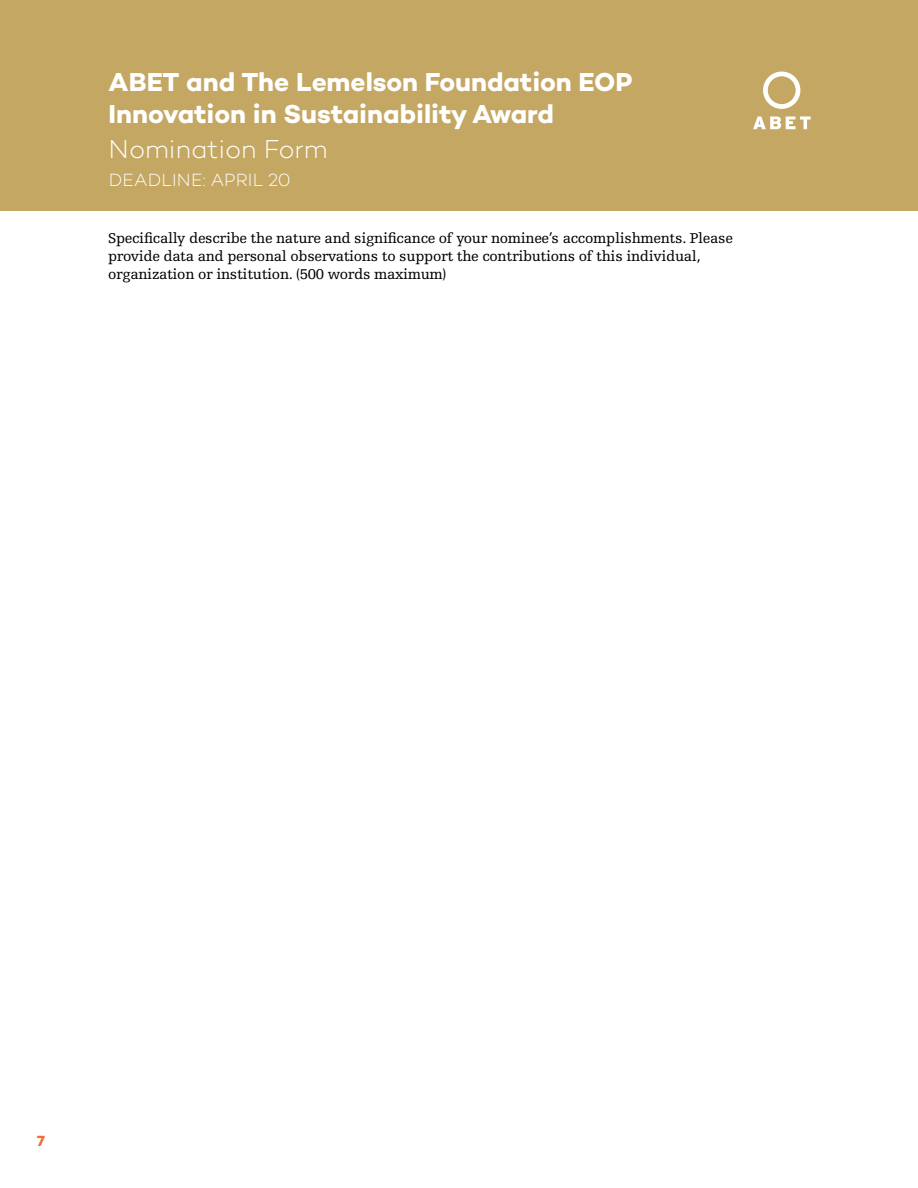
<style>
.page{position:relative;width:918px;height:1188px;background:#fff}
.page>*{position:absolute;margin:0;border:0;box-sizing:border-box;transform-origin:0 0}
.t1{font:700 26.4px/31.7px "Campton";color:#fff}
.t2{font:300 26.4px "Campton";color:#fff}
.t3{font:300 18px "Campton";letter-spacing:.01em;color:#fff}
.t4{font:15px/18px "Egyptienne FLT Std";letter-spacing:-.02em;color:#000}
.t5{font:700 15px "Campton";color:#f36c38}
</style>
<div class="page">
<div style="left:0;top:0;width:918px;height:211px;background:#c4a762"></div>
<svg style="left:753px;top:116px;width:58px;height:13px"></svg>
<svg style="left:763px;top:72px;width:37px;height:37px"></svg>
<h1 class="t1" style="left:109px;top:66px;width:525px">ABET and The Lemelson Foundation EOP<br>Innovation in Sustainability Award</h1>
<h1 class="t2" style="left:109px;top:132px;width:220px">Nomination Form</h1>
<p class="t3" style="left:109px;top:169px;width:184px">DEADLINE: APRIL 20</p>
<p class="t4" style="left:108px;top:229px;width:626px">Specifically describe the nature and significance of your nominee’s accomplishments. Please provide data and personal observations to support the contributions of this individual, organization or institution. (500 words maximum)</p>
<p class="t5" style="left:37px;top:1132px;width:9px">7</p>
</div>
